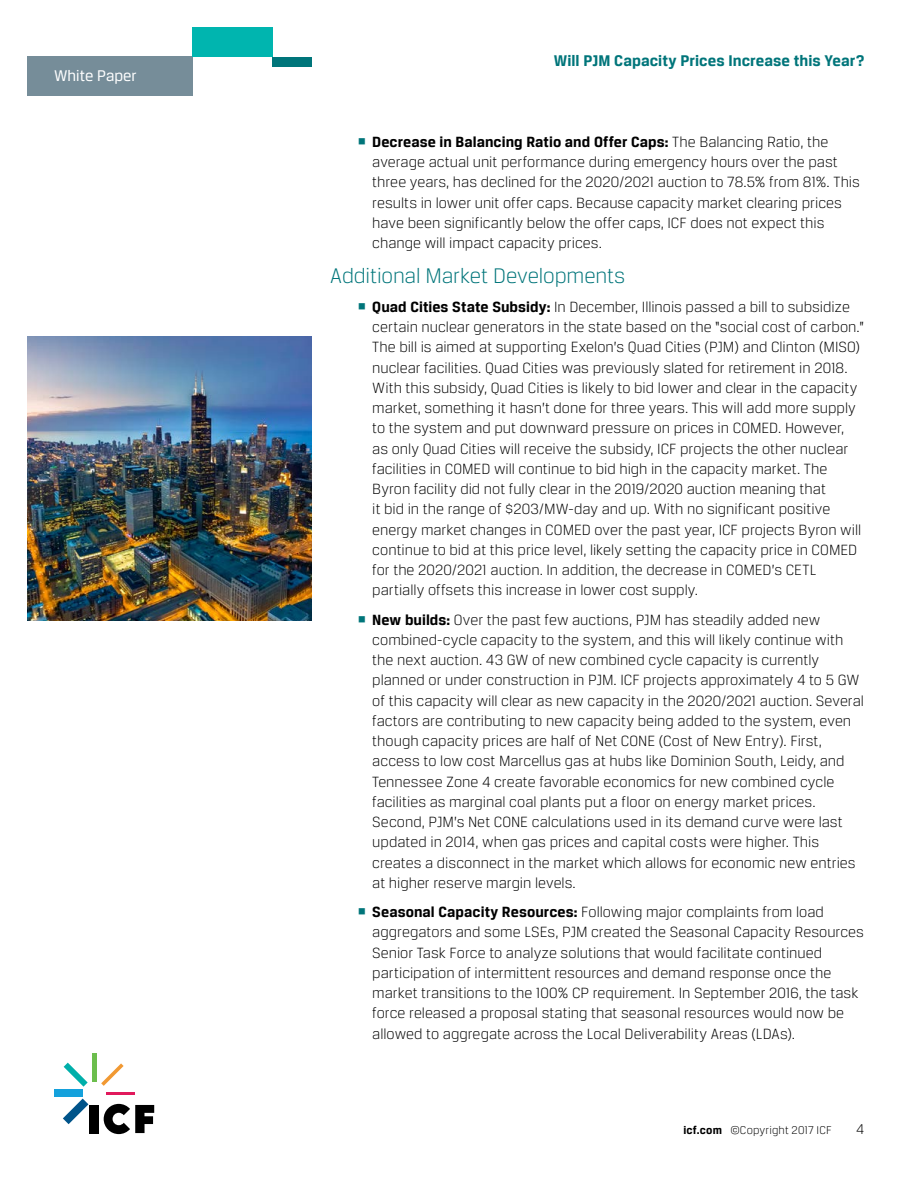
<style>
.page{position:relative;width:918px;height:1188px;background:#fff}
.page>*{position:absolute;margin:0;border:0;box-sizing:border-box;transform-origin:0 0}
.t1{font:300 22.5px "Breuer Text";letter-spacing:-.005em;color:#00757a}
.t2{font:700 16.5px "Breuer Text";color:#00757a}
.t3{font:16.5px "Breuer Text";color:#fff}
.t4{font:300 15.75px/20.2px "Breuer Text";color:#000}
.t5{font:300 15px "Breuer Text";color:#000}
.t6{font:300 12px "Breuer Text";letter-spacing:.01em;color:#000}
.s1{color:#00757a}
.s2{font-weight:700}
</style>
<div class="page">
<div style="left:27px;top:57px;width:165px;height:39px;background:#768d99"></div>
<div style="left:192px;top:27px;width:80px;height:30px;background:#00b5af"></div>
<div style="left:272px;top:57px;width:39px;height:10px;background:#00757a"></div>
<img style="left:27px;top:337px;width:284px;height:284px">
<div style="left:89px;top:1105px;width:10px;height:28px;background:#000"></div>
<svg style="left:63px;top:1099px;width:25px;height:25px"></svg>
<div style="left:54px;top:1090px;width:28px;height:7px;background:#14a1dc"></div>
<svg style="left:64px;top:1063px;width:24px;height:24px"></svg>
<hr style="left:92px;top:1053px;width:4px;height:28px;background:#6cbe4d">
<svg style="left:101px;top:1063px;width:23px;height:23px"></svg>
<hr style="left:106px;top:1092px;width:28px;height:2px;background:#e1195c">
<svg style="left:104px;top:1104px;width:50px;height:30px"></svg>
<p class="t3" style="left:54px;top:67px;width:84px">White Paper</p>
<p class="t2" style="left:554px;top:52px;width:312px">Will PJM Capacity Prices Increase this Year?</p>
<p class="t4" style="left:372px;top:131px;width:489px;text-indent:-15px"><span class="s1">▪</span> <span class="s2">Decrease in Balancing Ratio and Offer Caps:</span> The Balancing Ratio, the average actual unit performance during emergency hours over the past three years, has declined for the 2020/2021 auction to 78.5% from 81%. This results in lower unit offer caps. Because capacity market clearing prices have been significantly below the offer caps, ICF does not expect this change will impact capacity prices.</p>
<h1 class="t1" style="left:330px;top:263px;width:297px">Additional Market Developments</h1>
<p class="t4" style="left:372px;top:296px;width:493px;text-indent:-15px"><span class="s1">▪</span> <span class="s2">Quad Cities State Subsidy:</span> In December, Illinois passed a bill to subsidize certain nuclear generators in the state based on the “social cost of carbon.” The bill is aimed at supporting Exelon’s Quad Cities (PJM) and Clinton (MISO) nuclear facilities. Quad Cities was previously slated for retirement in 2018.<br>With this subsidy, Quad Cities is likely to bid lower and clear in the capacity market, something it hasn’t done for three years. This will add more supply to the system and put downward pressure on prices in COMED. However, as only Quad Cities will receive the subsidy, ICF projects the other nuclear facilities in COMED will continue to bid high in the capacity market. The Byron facility did not fully clear in the 2019/2020 auction meaning that<br>it bid in the range of $203/MW-day and up. With no significant positive energy market changes in COMED over the past year, ICF projects Byron will continue to bid at this price level, likely setting the capacity price in COMED for the 2020/2021 auction. In addition, the decrease in COMED’s CETL partially offsets this increase in lower cost supply.</p>
<p class="t4" style="left:372px;top:609px;width:493px;text-indent:-15px"><span class="s1">▪</span> <span class="s2">New builds:</span> Over the past few auctions, PJM has steadily added new combined-cycle capacity to the system, and this will likely continue with the next auction. 43 GW of new combined cycle capacity is currently planned or under construction in PJM. ICF projects approximately 4 to 5 GW of this capacity will clear as new capacity in the 2020/2021 auction. Several factors are contributing to new capacity being added to the system, even though capacity prices are half of Net CONE (Cost of New Entry). First, access to low cost Marcellus gas at hubs like Dominion South, Leidy, and Tennessee Zone 4 create favorable economics for new combined cycle facilities as marginal coal plants put a floor on energy market prices.<br>Second, PJM’s Net CONE calculations used in its demand curve were last updated in 2014, when gas prices and capital costs were higher. This creates a disconnect in the market which allows for economic new entries at higher reserve margin levels.</p>
<p class="t4" style="left:372px;top:902px;width:493px;text-indent:-15px"><span class="s1">▪</span> <span class="s2">Seasonal Capacity Resources:</span> Following major complaints from load aggregators and some LSEs, PJM created the Seasonal Capacity Resources Senior Task Force to analyze solutions that would facilitate continued participation of intermittent resources and demand response once the market transitions to the 100% CP requirement. In September 2016, the task force released a proposal stating that seasonal resources would now be allowed to aggregate across the Local Deliverability Areas (LDAs).</p>
<p class="t6" style="left:683px;top:1124px;width:150px"><span class="s2">icf.com</span> ©Copyright 2017 ICF</p>
<p class="t5" style="left:856px;top:1121px;width:9px">4</p>
</div>
